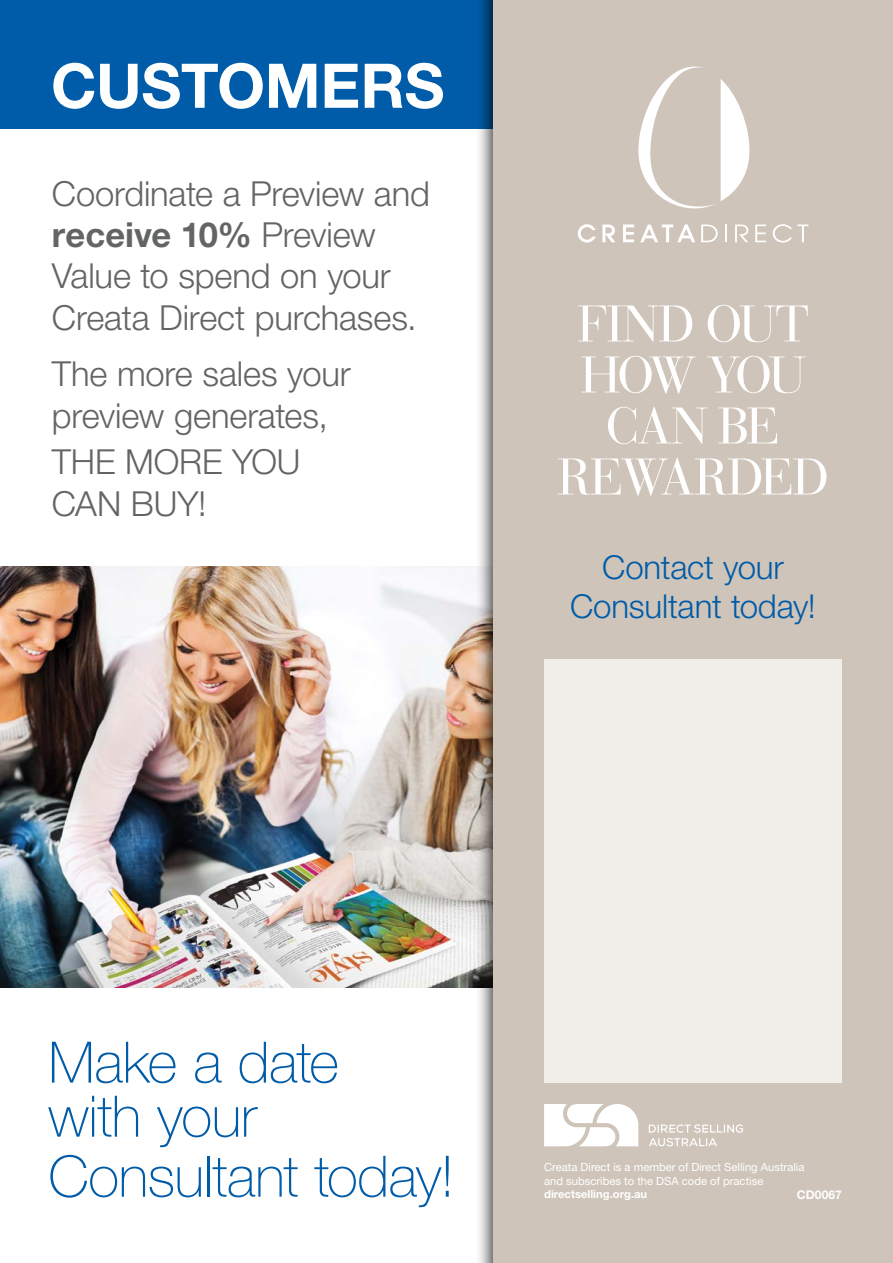
<style>
.page{position:relative;width:893px;height:1263px;background:#fff}
.page>*{position:absolute;margin:0;border:0;box-sizing:border-box;transform-origin:0 0}
.t1{font:700 61.65px "Helvetica Neue LT Std";letter-spacing:-.005em;color:#fff}
.t2{font:100 57.3px/54px "Helvetica Neue LT Std";letter-spacing:-.01em;color:#005ca8}
.t3{font:51px/51px "Bauer Bodoni";letter-spacing:-.04em;color:#fff;text-align:center}
.t4{font:300 34.5px/41.4px "Helvetica Neue LT Std";letter-spacing:-.005em;color:#636466}
.t5{font:300 33px/39.6px "Helvetica Neue LT Std";letter-spacing:-.005em;color:#005ca8;text-align:center}
.t6{font:700 12px "Helvetica Neue";letter-spacing:.01em;color:#fff}
.t7{font:11.25px/13.5px "Helvetica Neue LT Std";color:#fff}
.t8{font:700 11.25px "Helvetica Neue LT Std";color:#fff}
.s1{font-weight:700}
</style>
<div class="page">
<img style="left:0;top:566px;width:475px;height:422px">
<div style="left:0;top:0;width:523px;height:129px;background:#005ca8"></div>
<div style="left:475px;top:0;width:418px;height:1263px;background:#000;opacity:.7"></div>
<div style="left:493px;top:0;width:400px;height:1263px;background:#cfc4b9"></div>
<div style="left:544px;top:659px;width:298px;height:424px;background:#f1eeea"></div>
<svg style="left:544px;top:1104px;width:94px;height:42px;background:#f7f5f3"></svg>
<svg style="left:649px;top:1124px;width:94px;height:22px"></svg>
<svg style="left:638px;top:66px;width:111px;height:142px"></svg>
<svg style="left:701px;top:225px;width:17px;height:17px"></svg>
<svg style="left:725px;top:225px;width:2px;height:17px"></svg>
<svg style="left:735px;top:225px;width:13px;height:17px"></svg>
<svg style="left:755px;top:225px;width:11px;height:17px"></svg>
<svg style="left:773px;top:224px;width:35px;height:19px"></svg>
<svg style="left:578px;top:224px;width:18px;height:19px"></svg>
<svg style="left:602px;top:224px;width:13px;height:18px"></svg>
<svg style="left:623px;top:224px;width:11px;height:18px"></svg>
<svg style="left:640px;top:224px;width:55px;height:18px"></svg>
<h1 class="t1" style="left:51px;top:48px;width:395px">CUSTOMERS</h1>
<p class="t4" style="left:52px;top:172px;width:380px">Coordinate a Preview and <span class="s1">receive 10%</span> Preview<br>Value to spend on your<br>Creata Direct purchases.</p>
<p class="t4" style="left:52px;top:353px;width:300px">The more sales your preview generates,</p>
<p class="t4" style="left:52px;top:440px;width:250px;line-height:42px">THE MORE YOU<br>CAN BUY!</p>
<h3 class="t3" style="left:557px;top:299px;width:274px">FIND OUT<br>HOW YOU<br>CAN BE<br>REWARDED</h3>
<p class="t5" style="left:570px;top:547px;width:247px">Contact your<br>Consultant today!</p>
<h2 class="t2" style="left:48px;top:1035px;width:292px">Make a date with your</h2>
<h2 class="t2" style="left:48px;top:1149px;width:408px">Consultant today!</h2>
<p class="t7" style="left:544px;top:1160px;width:262px">Creata Direct is a member of Direct Selling Australia and subscribes to the DSA code of practise</p>
<p class="t8" style="left:544px;top:1187px;width:105px">directselling.org.au</p>
<p class="t6" style="left:797px;top:1187px;width:47px">CD0067</p>
</div>
